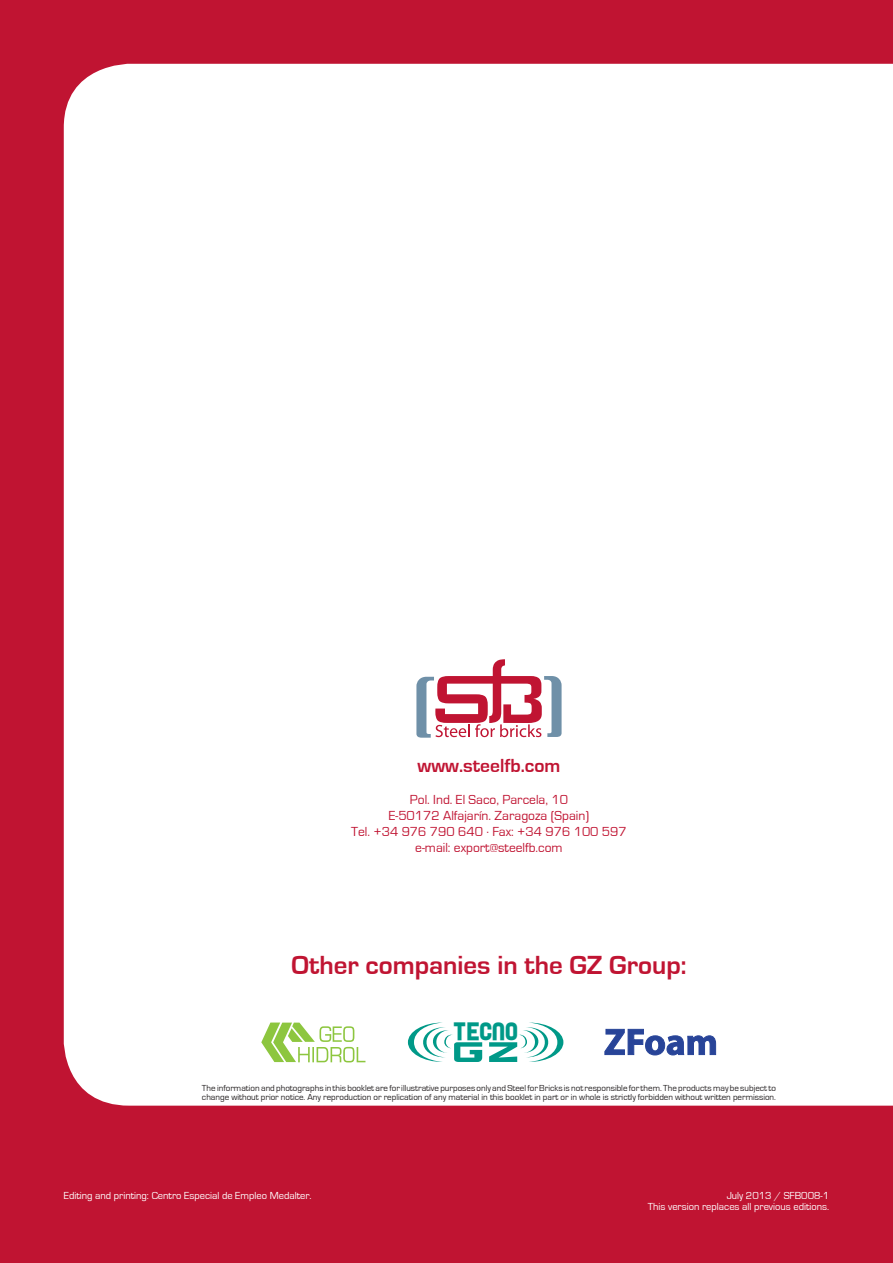
<style>
.page{position:relative;width:893px;height:1263px;background:#c01432}
.page>*{position:absolute;margin:0;border:0;box-sizing:border-box;transform-origin:0 0}
.t1{font:700 27px "Eurostile";color:#c01432}
.t2{font:700 25.95px "SF Speedwaystar";color:#098}
.t3{font:700 19.5px "Eurostile";color:#c01432}
.t4{font:13.5px/16.2px "Eurostile";color:#c01432;text-align:center}
.t5{font:10.5px/10.6px "Eurostile";color:#fff;text-align:right}
.t6{font:9px/9px "Eurostile";color:#231f20}
</style>
<div class="page">
<div style="left:64px;top:64px;width:829px;height:1042px;background:#fff"></div>
<svg style="left:416px;top:659px;width:146px;height:79px"></svg>
<svg style="left:489px;top:1022px;width:74px;height:40px;background:#bde4e0"></svg>
<svg style="left:408px;top:1022px;width:74px;height:40px;background:#bce4df"></svg>
<svg style="left:261px;top:1022px;width:104px;height:40px;background:#d3e9b6"></svg>
<svg style="left:605px;top:1029px;width:111px;height:26px;background:#8a99c7"></svg>
<h3 class="t3" style="left:417px;top:755px;width:144px">www.steelfb.com</h3>
<h3 class="t4" style="left:351px;top:791px;width:277px">Pol. Ind. El Saco, Parcela, 10<br>E-50172 Alfajarín. Zaragoza (Spain)<br>Tel. +34 976 790 640 . Fax: +34 976 100 597 e-mail: export@steelfb.com</h3>
<h1 class="t1" style="left:291px;top:951px;width:396px">Other companies in the GZ Group:</h1>
<h2 class="t2" style="left:454px;top:1017px;width:66px">TECNO</h2>
<p class="t6" style="left:202px;top:1084px;width:575px">The information and photographs in this booklet are for illustrative purposes only and Steel for Bricks is not responsible for them. The products may be subject to change without prior notice. Any reproduction or replication of any material in this booklet in part or in whole is strictly forbidden without written permission.</p>
<p class="t5" style="left:64px;top:1190px;width:249px">Editing and printing: Centro Especial de Empleo Medalter.</p>
<p class="t5" style="left:648px;top:1190px;width:183px">July 2013 / SFB008-1<br>This version replaces all previous editions.</p>
</div>
